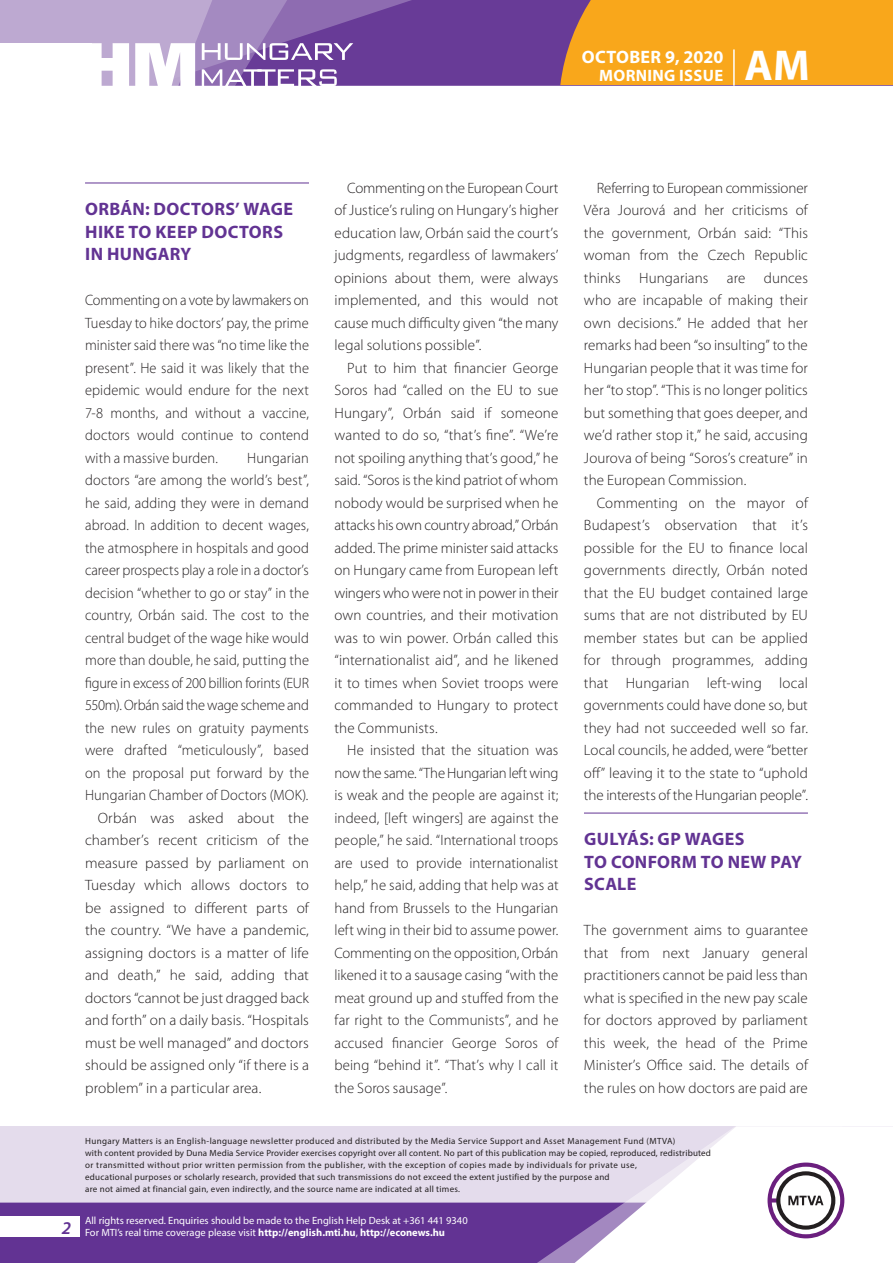
<style>
.page{position:relative;width:893px;height:1263px;background:#fff}
.page>*{position:absolute;margin:0;border:0;box-sizing:border-box;transform-origin:0 0}
.t1{font:700 43.35px "Myriad Pro";color:#fff}
._01_cimsor{font:700 18px/22.5px "Myriad Pro";letter-spacing:.02em;color:#623393}
.t2{font:700 18px "Myriad Pro";letter-spacing:.02em;color:#fff}
.t3{font:italic 600 18px "Myriad Pro";color:#623393}
.t4{font:700 16.5px "Myriad Pro";letter-spacing:.02em;color:#fff}
._03_kenyer_szöveg-2{font:300 15px/22.5px "Myriad Pro";letter-spacing:.005em;color:#231f20;text-align:justify}
._03_kenyer_szöveg-1{font:300 15px/22.5px "Myriad Pro";letter-spacing:.01em;color:#231f20;text-align:justify;scale:.96 1}
._03_kenyer_szöveg-1-2{font:300 15px/22.5px "Myriad Pro";letter-spacing:.01em;color:#231f20;text-align:justify}
.t5{font:10.5px/12px "Myriad Pro";color:#fff}
.t6{font:9px/12px "Myriad Pro";letter-spacing:.03em;color:#231f20}
.s1{font-weight:700}
</style>
<div class="page">
<div style="left:0;top:1126px;width:893px;height:137px;background:#e4dcec"></div>
<div style="left:0;top:1202px;width:506px;height:61px;background:#623393"></div>
<svg style="left:506px;top:1202px;width:69px;height:61px;background:#6b3e99"></svg>
<svg style="left:575px;top:1126px;width:318px;height:137px"></svg>
<div style="left:0;top:1216px;width:79px;height:20px;background:#fff"></div>
<div style="left:0;top:0;width:893px;height:85px;background:#683b97"></div>
<div style="left:560px;top:0;width:333px;height:85px;background:#f9a71b"></div>
<hr style="left:733px;top:49px;width:2px;height:37px;background:#fff">
<svg style="left:0;top:0;width:479px;height:86px"></svg>
<hr style="left:85px;top:183px;width:224px;height:1px;background:#623393">
<hr style="left:584px;top:813px;width:224px;height:1px;background:#623393">
<p class="t2" style="left:582px;top:45px;width:143px">OCTOBER 9, 2020</p>
<p class="t4" style="left:599px;top:65px;width:125px">MORNING ISSUE</p>
<h1 class="t1" style="left:745px;top:37px;width:67px">AM</h1>
<p class="_01_cimsor" style="left:85px;top:197px;width:209px">ORBÁN: DOCTORS’ WAGE<br>HIKE TO KEEP DOCTORS<br>IN HUNGARY</p>
<p class="_03_kenyer_szöveg-1" style="left:85px;top:289px;width:235px">Commenting on a vote by lawmakers on Tuesday to hike doctors’ pay, the prime minister said there was “no time like the present”. He said it was likely that the epidemic would endure for the next 7-8 months, and without a vaccine, doctors would continue to contend with a massive burden.</p>
<p class="_03_kenyer_szöveg-1" style="left:85px;top:446px;width:235px;text-indent:162px">Hungarian doctors “are among the world’s best”, he said, adding they were in demand abroad. In addition to decent wages, the atmosphere in hospitals and good career prospects play a role in a doctor’s decision “whether to go or stay” in the country, Orbán said. The cost to the central budget of the wage hike would more than double, he said, putting the figure in excess of 200 billion forints (EUR 550m). Orbán said the wage scheme and the new rules on gratuity payments were drafted “meticulously”, based on the proposal put forward by the Hungarian Chamber of Doctors (MOK).</p>
<p class="_03_kenyer_szöveg-2" style="left:85px;top:806px;width:225px;text-indent:13px">Orbán was asked about the chamber’s recent criticism of the measure passed by parliament on Tuesday which allows doctors to be assigned to different parts of the country. “We have a pandemic, assigning doctors is a matter of life and death,” he said, adding that doctors “cannot be just dragged back and forth” on a daily basis. “Hospitals must be well managed” and doctors should be assigned only “if there is a problem” in a particular area.</p>
<p class="_03_kenyer_szöveg-2" style="left:334px;top:176px;width:225px;text-indent:13px">Commenting on the European Court of Justice’s ruling on Hungary’s higher education law, Orbán said the court’s judgments, regardless of lawmakers’ opinions about them, were always implemented, and this would not cause much difficulty given “the many legal solutions possible”.</p>
<p class="_03_kenyer_szöveg-2" style="left:334px;top:356px;width:225px;text-indent:13px">Put to him that financier George Soros had “called on the EU to sue Hungary”, Orbán said if someone wanted to do so, “that’s fine”. “We’re not spoiling anything that’s good,” he said. “Soros is the kind patriot of whom nobody would be surprised when he attacks his own country abroad,” Orbán added. The prime minister said attacks on Hungary came from European left wingers who were not in power in their own countries, and their motivation was to win power. Orbán called this “internationalist aid”, and he likened it to times when Soviet troops were commanded to Hungary to protect the Communists.</p>
<p class="_03_kenyer_szöveg-2" style="left:334px;top:739px;width:226px;text-indent:13px">He insisted that the situation was now the same. “The Hungarian left wing is weak and the people are against it; indeed, [left wingers] are against the people,” he said. “International troops are used to provide internationalist help,” he said, adding that help was at hand from Brussels to the Hungarian left wing in their bid to assume power.<br>Commenting on the opposition, Orbán likened it to a sausage casing “with the meat ground up and stuffed from the far right to the Communists”, and he accused financier George Soros of being “behind it”. “That’s why I call it the Soros sausage”.</p>
<p class="_03_kenyer_szöveg-2" style="left:584px;top:176px;width:225px;text-indent:13px">Referring to European commissioner Věra Jourová and her criticisms of the government, Orbán said: “This woman from the Czech Republic thinks Hungarians are dunces who are incapable of making their own decisions.” He added that her remarks had been “so insulting” to the Hungarian people that it was time for her “to stop”. “This is no longer politics but something that goes deeper, and we’d rather stop it,” he said, accusing Jourova of being “Soros’s creature” in the European Commission.</p>
<p class="_03_kenyer_szöveg-2" style="left:584px;top:491px;width:225px;text-indent:13px">Commenting on the mayor of Budapest’s observation that it’s possible for the EU to finance local governments directly, Orbán noted that the EU budget contained large sums that are not distributed by EU member states but can be applied for through programmes, adding that Hungarian left-wing local governments could have done so, but they had not succeeded well so far.<br>Local councils, he added, were “better off” leaving it to the state to “uphold the interests of the Hungarian people”.</p>
<p class="_01_cimsor" style="left:584px;top:827px;width:219px">GULYÁS: GP WAGES<br>TO CONFORM TO NEW PAY<br>SCALE</p>
<p class="_03_kenyer_szöveg-1-2" style="left:584px;top:919px;width:225px">The government aims to guarantee that from next January general practitioners cannot be paid less than what is specified in the new pay scale for doctors approved by parliament this week, the head of the Prime Minister’s Office said. The details of the rules on how doctors are paid are</p>
<p class="t3" style="left:62px;top:1217px;width:11px">2</p>
<p class="t6" style="left:85px;top:1134px;width:627px">Hungary Matters is an English-language newsletter produced and distributed by the Media Service Support and Asset Management Fund (MTVA)<br>with content provided by Duna Media Service Provider exercises copyright over all content. No part of this publication may be copied, reproduced, redistributed or transmitted without prior written permission from the publisher, with the exception of copies made by individuals for private use,<br>educational purposes or scholarly research, provided that such transmissions do not exceed the extent justified by the purpose and<br>are not aimed at financial gain, even indirectly, and the source name are indicated at all times.</p>
<p class="t5" style="left:85px;top:1214px;width:384px">All rights reserved. Enquiries should be made to the English Help Desk at +361 441 9340<br>For MTI’s real time coverage please visit <span class="s1">http://english.mti.hu</span>, <span class="s1">http://econews.hu</span></p>
</div>
